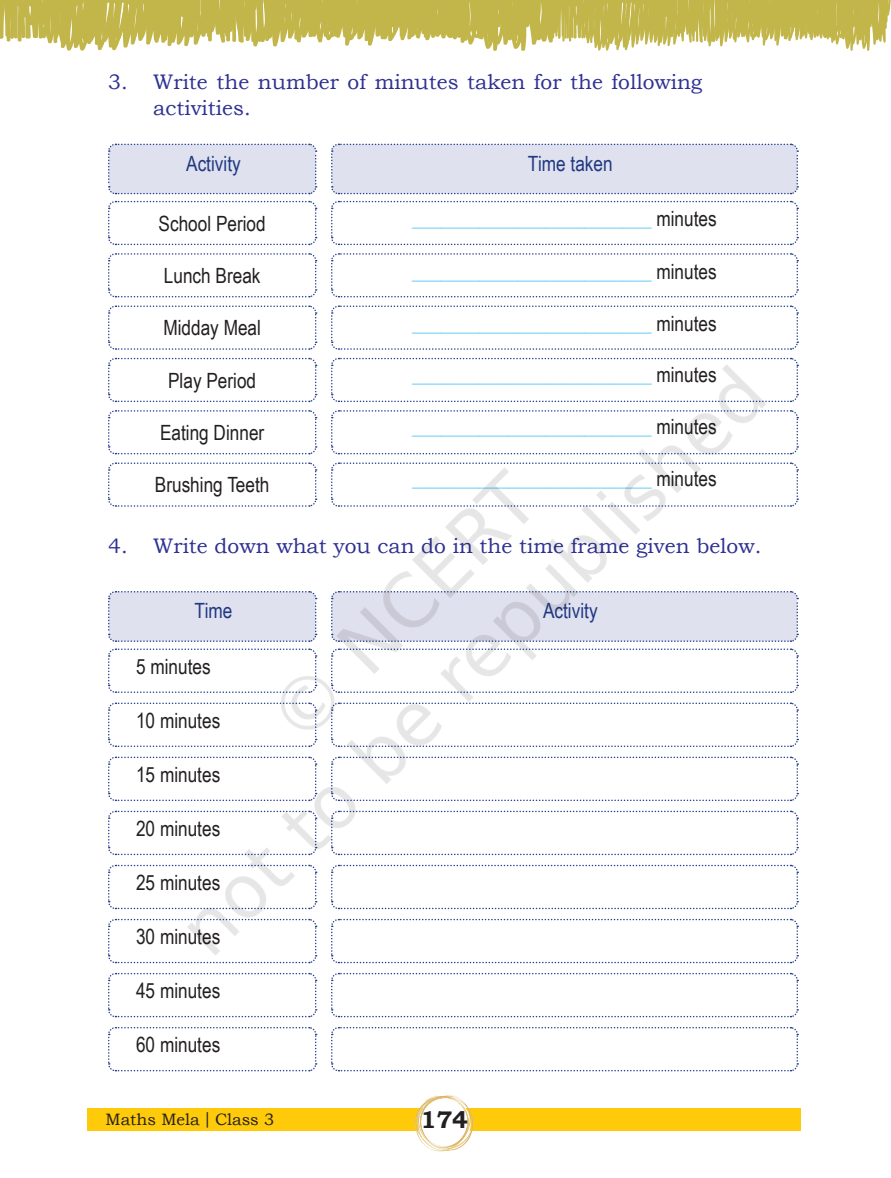
<style>
.page{position:relative;width:891px;height:1178px;background:#fff}
.page>*{position:absolute;margin:0;border:0;box-sizing:border-box;transform-origin:0 0}
.t1{font:700 24px "Bookman Old Style";color:#231f20}
.t2{font:21px "Arial Narrow";color:#6bcff6}
.t3{font:21px "Arial Narrow";color:#231f20}
.t4{font:21px/25.2px "Bookman Old Style";color:#2e3092}
.t5{font:21px "Arial Narrow";color:#203882}
.t6{font:16.5px "Bookman Old Style";color:#231f20}
.s1{color:#231f20}
</style>
<div class="page">
<img style="left:0;top:0;width:891px;height:1152px">
<img style="left:84px;top:289px;width:699px;height:699px">
<p class="t4" style="left:153px;top:70px;width:551px;text-indent:-45px">3. Write the number of minutes taken for the following activities.</p>
<p class="t5" style="left:186px;top:148px;width:56px">Activity</p>
<p class="t3" style="left:159px;top:208px;width:109px">School Period</p>
<p class="t5" style="left:528px;top:148px;width:86px">Time taken</p>
<p class="t2" style="left:412px;top:203px;width:306px">_________________________ <span class="s1">minutes</span></p>
<p class="t3" style="left:164px;top:260px;width:98px">Lunch Break</p>
<p class="t2" style="left:412px;top:256px;width:306px">_________________________ <span class="s1">minutes</span></p>
<p class="t3" style="left:163px;top:312px;width:99px">Midday Meal</p>
<p class="t2" style="left:412px;top:308px;width:306px">_________________________ <span class="s1">minutes</span></p>
<p class="t3" style="left:168px;top:365px;width:90px">Play Period</p>
<p class="t2" style="left:412px;top:359px;width:306px">_________________________ <span class="s1">minutes</span></p>
<p class="t3" style="left:160px;top:417px;width:106px">Eating Dinner</p>
<p class="t2" style="left:412px;top:411px;width:306px">_________________________ <span class="s1">minutes</span></p>
<p class="t3" style="left:155px;top:469px;width:116px">Brushing Teeth</p>
<p class="t2" style="left:412px;top:463px;width:306px">_________________________ <span class="s1">minutes</span></p>
<p class="t4" style="left:108px;top:533px;width:655px">4. Write down what you can do in the time frame given below.</p>
<p class="t5" style="left:195px;top:595px;width:39px">Time</p>
<p class="t3" style="left:136px;top:650px;width:76px">5 minutes</p>
<p class="t3" style="left:136px;top:704px;width:86px">10 minutes</p>
<p class="t3" style="left:136px;top:758px;width:86px">15 minutes</p>
<p class="t3" style="left:136px;top:812px;width:86px">20 minutes</p>
<p class="t3" style="left:136px;top:866px;width:86px">25 minutes</p>
<p class="t3" style="left:136px;top:921px;width:86px">30 minutes</p>
<p class="t3" style="left:136px;top:975px;width:86px">45 minutes</p>
<p class="t3" style="left:136px;top:1029px;width:86px">60 minutes</p>
<p class="t6" style="left:106px;top:1108px;width:170px">Maths Mela | Class 3</p>
<p class="t1" style="left:421px;top:1102px;width:49px">174</p>
<p class="t5" style="left:543px;top:595px;width:56px">Activity</p>
</div>
